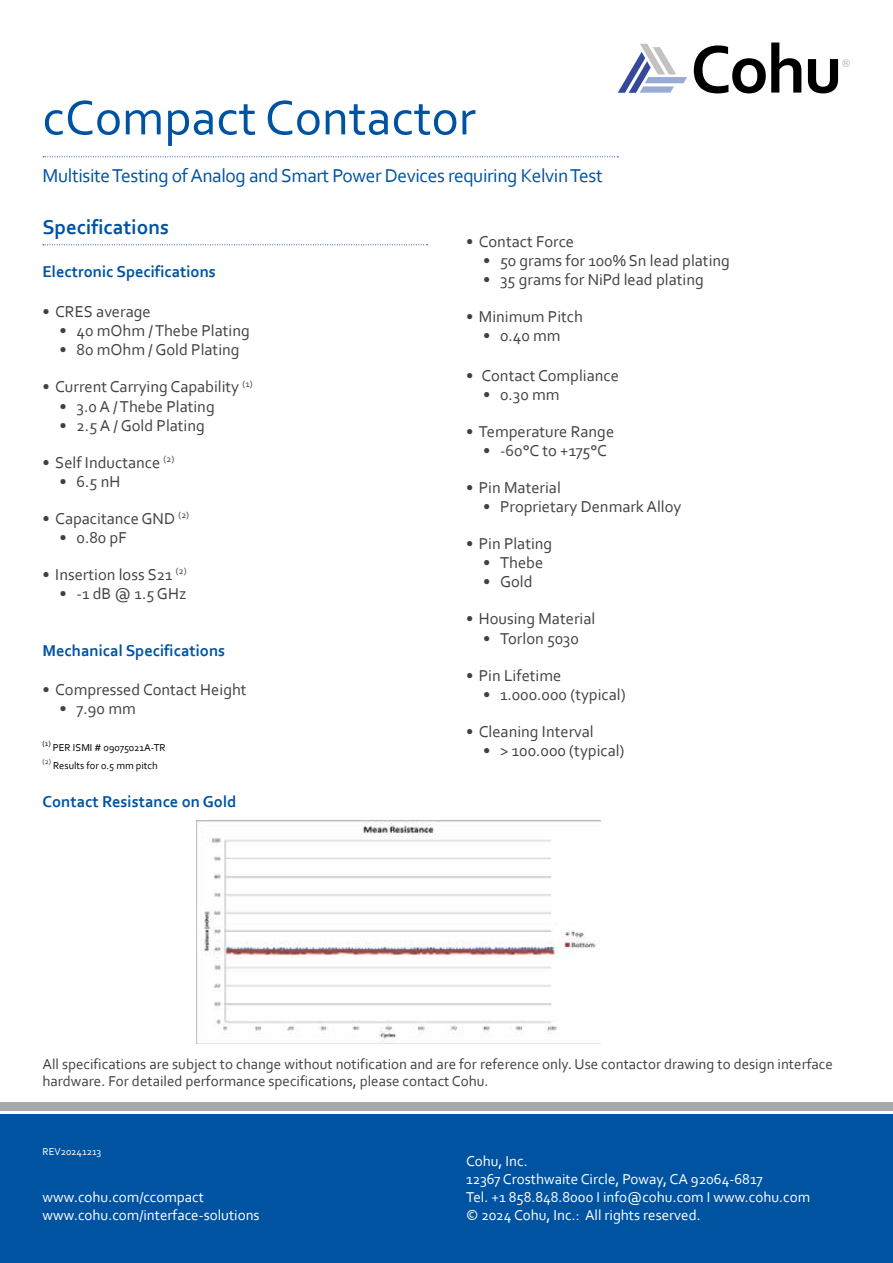
<style>
.page{position:relative;width:893px;height:1263px;background:#fff}
.page>*{position:absolute;margin:0;border:0;box-sizing:border-box;transform-origin:0 0}
.t1{font:51px "Corbel";color:#0053a1}
.t2{font:700 21px "Corbel";color:#0053a1}
.t3{font:19.5px "Corbel";letter-spacing:-.02em;color:#0053a1}
.t4{font:16.5px "Corbel";color:#414042}
.t5{font:700 16.5px "Corbel";color:#0053a1}
.t6{font:15px/18px "Corbel";color:#fff}
.t7{font:15px/16.5px "Corbel";color:#414042}
.t8{font:500 11.25px "Franklin Gothic";color:#c4c1c2}
.t9{font:10.5px/18px "Corbel";color:#000}
.t10{font:10.5px "Corbel";color:#fff}
</style>
<div class="page">
<svg style="left:618px;top:44px;width:69px;height:49px"></svg>
<svg style="left:694px;top:43px;width:107px;height:50px"></svg>
<svg style="left:808px;top:59px;width:30px;height:34px"></svg>
<svg style="left:43px;top:156px;width:575px;height:1px"></svg>
<div style="left:0;top:1114px;width:893px;height:149px;background:#0053a1"></div>
<div style="left:0;top:1103px;width:893px;height:8px;background:#a7a9ac"></div>
<svg style="left:43px;top:244px;width:385px;height:1px"></svg>
<img style="left:196px;top:820px;width:404px;height:224px">
<h1 class="t1" style="left:43px;top:86px;width:435px">cCompact Contactor</h1>
<p class="t3" style="left:43px;top:164px;width:562px">Multisite Testing of Analog and Smart Power Devices requiring Kelvin Test</p>
<p class="t2" style="left:43px;top:214px;width:128px">Specifications</p>
<p class="t5" style="left:43px;top:262px;width:175px">Electronic Specifications</p>
<p class="t4" style="left:43px;top:302px;width:110px">• CRES average</p>
<p class="t4" style="left:60px;top:321px;width:192px">• 40 mOhm / Thebe Plating</p>
<p class="t4" style="left:60px;top:340px;width:182px">• 80 mOhm / Gold Plating</p>
<p class="t4" style="left:43px;top:377px;width:212px">• Current Carrying Capability <sup>(1)</sup></p>
<p class="t4" style="left:60px;top:396px;width:157px">• 3.0 A / Thebe Plating</p>
<p class="t4" style="left:60px;top:415px;width:147px">• 2.5 A / Gold Plating</p>
<p class="t4" style="left:43px;top:452px;width:133px">• Self Inductance <sup>(2)</sup></p>
<p class="t4" style="left:60px;top:471px;width:62px">• 6.5 nH</p>
<p class="t4" style="left:43px;top:508px;width:148px">• Capacitance GND <sup>(2)</sup></p>
<p class="t4" style="left:60px;top:527px;width:69px">• 0.80 pF</p>
<p class="t4" style="left:43px;top:564px;width:146px">• Insertion loss S21 <sup>(2)</sup></p>
<p class="t4" style="left:60px;top:583px;width:128px">• -1 dB @ 1.5 GHz</p>
<p class="t5" style="left:43px;top:640px;width:184px">Mechanical Specifications</p>
<p class="t4" style="left:43px;top:680px;width:206px">• Compressed Contact Height</p>
<p class="t4" style="left:60px;top:699px;width:78px">• 7.90 mm</p>
<p class="t9" style="left:43px;top:738px;width:125px"><sup>(1)</sup> PER ISMI # 09075021A-TR <sup>(2)</sup> Results for 0.5 mm pitch</p>
<p class="t5" style="left:43px;top:792px;width:195px">Contact Resistance on Gold</p>
<p class="t4" style="left:466px;top:231px;width:110px">• Contact Force</p>
<p class="t4" style="left:483px;top:250px;width:248px">• 50 grams for 100% Sn lead plating</p>
<p class="t4" style="left:483px;top:269px;width:222px">• 35 grams for NiPd lead plating</p>
<p class="t4" style="left:466px;top:306px;width:118px">• Minimum Pitch</p>
<p class="t4" style="left:483px;top:325px;width:79px">• 0.40 mm</p>
<p class="t4" style="left:466px;top:365px;width:154px">• Contact Compliance</p>
<p class="t4" style="left:483px;top:384px;width:78px">• 0.30 mm</p>
<p class="t4" style="left:466px;top:421px;width:150px">• Temperature Range</p>
<p class="t4" style="left:483px;top:440px;width:125px">• -60°C to +175°C</p>
<p class="t4" style="left:466px;top:477px;width:96px">• Pin Material</p>
<p class="t4" style="left:483px;top:496px;width:200px">• Proprietary Denmark Alloy</p>
<p class="t4" style="left:466px;top:533px;width:88px">• Pin Plating</p>
<p class="t4" style="left:483px;top:553px;width:62px">• Thebe</p>
<p class="t4" style="left:483px;top:572px;width:51px">• Gold</p>
<p class="t4" style="left:466px;top:609px;width:131px">• Housing Material</p>
<p class="t4" style="left:483px;top:628px;width:97px">• Torlon 5030</p>
<p class="t4" style="left:466px;top:665px;width:97px">• Pin Lifetime</p>
<p class="t4" style="left:483px;top:684px;width:144px">• 1.000.000 (typical)</p>
<p class="t4" style="left:466px;top:721px;width:129px">• Cleaning Interval</p>
<p class="t4" style="left:483px;top:740px;width:143px">• &gt; 100.000 (typical)</p>
<p class="t8" style="left:842px;top:56px;width:10px">®</p>
<p class="t7" style="left:43px;top:1055px;width:792px">All specifications are subject to change without notification and are for reference only. Use contactor drawing to design interface hardware. For detailed performance specifications, please contact Cohu.</p>
<p class="t10" style="left:43px;top:1145px;width:60px">REV20241213</p>
<p class="t6" style="left:43px;top:1188px;width:219px">www.cohu.com/ccompact www.cohu.com/interface-solutions</p>
<p class="t6" style="left:466px;top:1152px;width:346px">Cohu, Inc.<br>12367 Crosthwaite Circle, Poway, CA 92064‐6817<br>Tel. +1 858.848.8000 I info@cohu.com I www.cohu.com © 2024 Cohu, Inc.: All rights reserved.</p>
</div>
